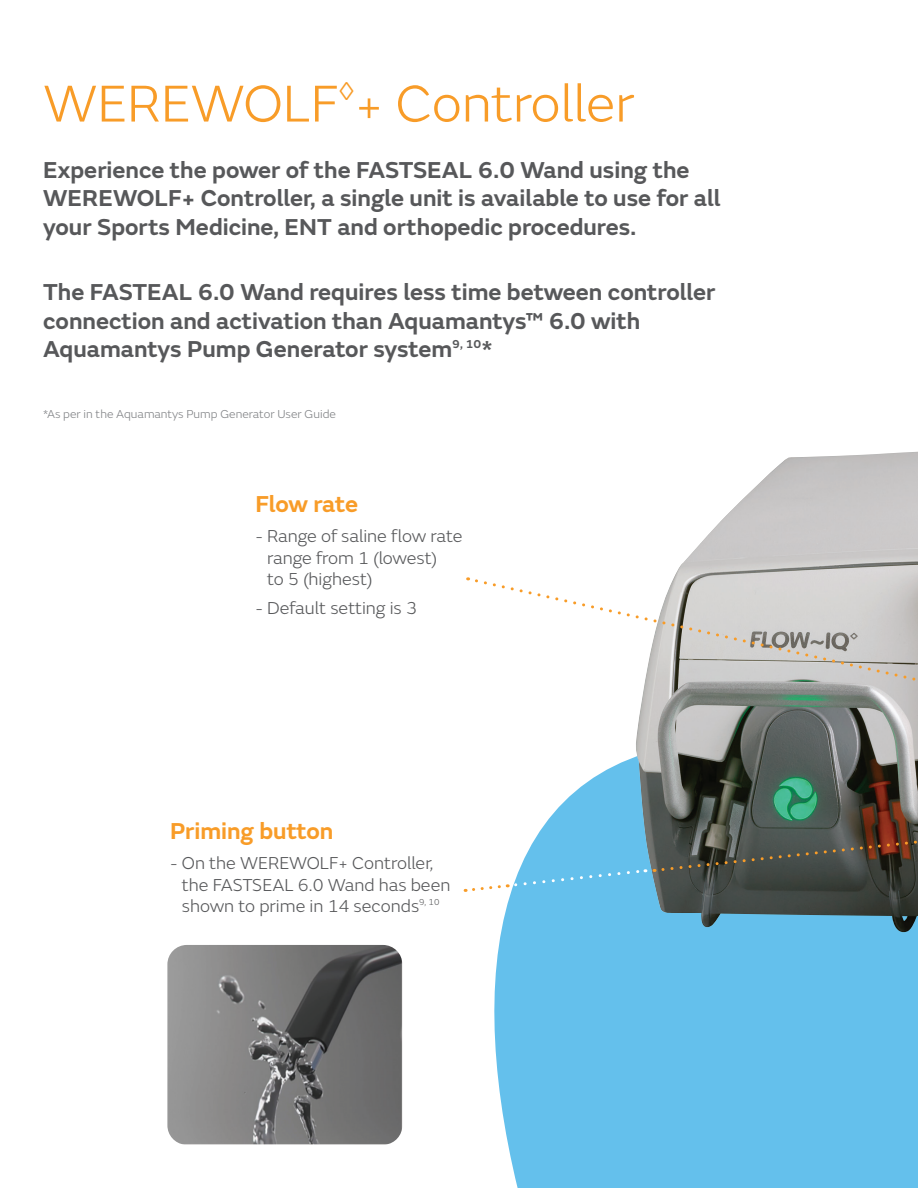
<style>
.page{position:relative;width:918px;height:1188px;background:#fff}
.page>*{position:absolute;margin:0;border:0;box-sizing:border-box;transform-origin:0 0}
.Headline_36_36{font:300 54px "SN Emeric";color:#f89c28}
.Subhead_16_19{font:600 24px/28.5px "SN Emeric";color:#57585a}
.Subhead_16_19-2{font:600 24px "SN Emeric";color:#f89c28}
.Body_Text_12_14_4{font:300 18px/21.6px "SN Emeric";color:#57585a}
.Caption_8_10{font:300 12px "SN Emeric";color:#808285}
</style>
<div class="page">
<svg style="left:402px;top:757px;width:516px;height:431px;fill:#64c0ec"></svg>
<img style="left:635px;top:452px;width:283px;height:480px">
<img style="left:167px;top:945px;width:235px;height:200px">
<svg style="left:475px;top:577px;width:443px;height:137px"></svg>
<svg style="left:654px;top:825px;width:264px;height:48px;background:#504c43"></svg>
<svg style="left:465px;top:868px;width:181px;height:25px"></svg>
<p class="Headline_36_36" style="left:43px;top:71px;width:593px">WEREWOLF<sup>◊</sup>+ Controller</p>
<p class="Subhead_16_19" style="left:43px;top:155px;width:679px">Experience the power of the FASTSEAL 6.0 Wand using the<br>WEREWOLF+ Controller, a single unit is available to use for all your Sports Medicine, ENT and orthopedic procedures.</p>
<p class="Subhead_16_19" style="left:43px;top:278px;width:674px">The FASTEAL 6.0 Wand requires less time between controller connection and activation than Aquamantys™ 6.0 with<br>Aquamantys Pump Generator system<sup>9,</sup> <sup>10</sup>*</p>
<p class="Caption_8_10" style="left:43px;top:407px;width:294px">*As per in the Aquamantys Pump Generator User Guide</p>
<p class="Subhead_16_19-2" style="left:255px;top:489px;width:104px">Flow rate</p>
<p class="Body_Text_12_14_4" style="left:267px;top:525px;width:197px;text-indent:-12px">- Range of saline flow rate range from 1 (lowest)<br>to 5 (highest)</p>
<p class="Body_Text_12_14_4" style="left:255px;top:597px;width:163px">- Default setting is 3</p>
<p class="Subhead_16_19-2" style="left:170px;top:816px;width:165px">Priming button</p>
<p class="Body_Text_12_14_4" style="left:182px;top:852px;width:270px;text-indent:-12px">- On the WEREWOLF+ Controller, the FASTSEAL 6.0 Wand has been shown to prime in 14 seconds<sup>9,</sup> <sup>10</sup></p>
</div>
